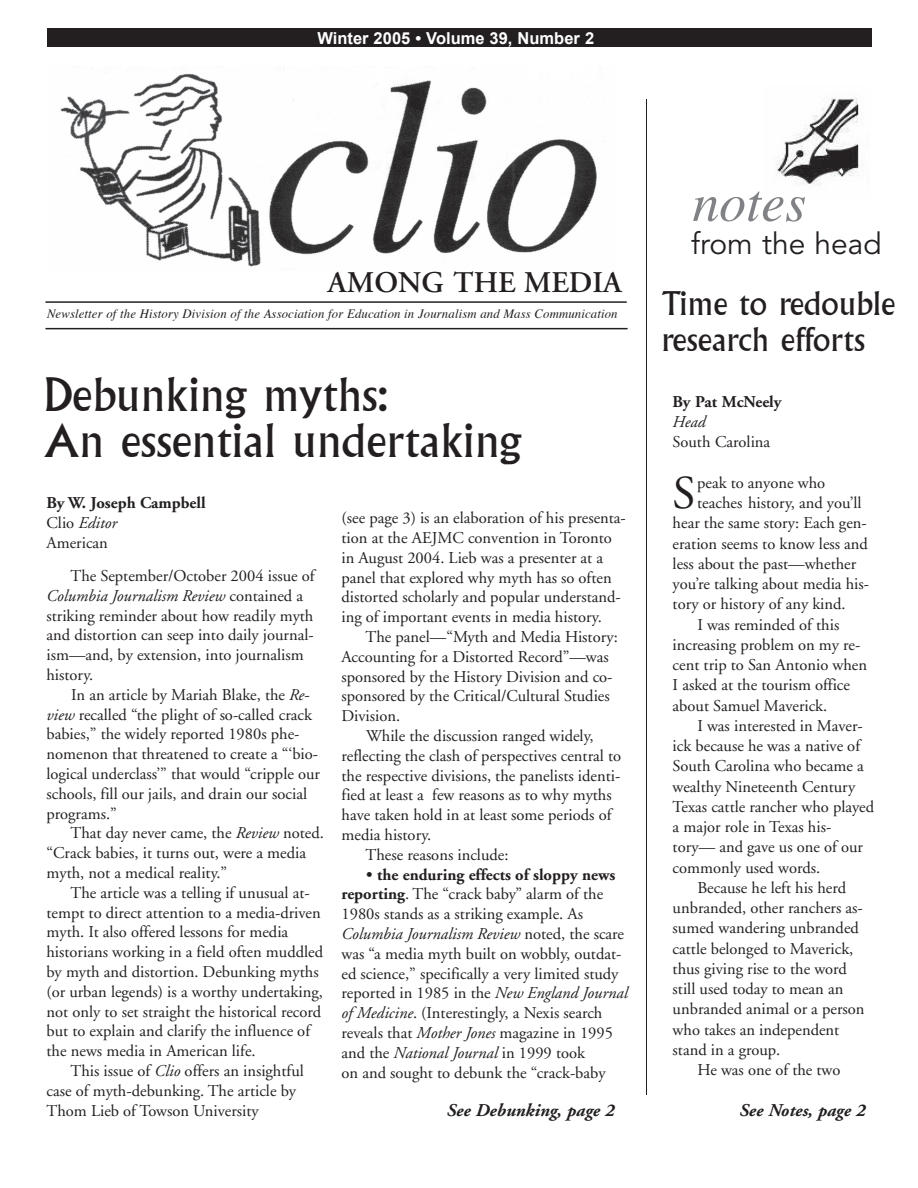
<style>
.page{position:relative;width:918px;height:1188px;background:#fff}
.page>*{position:absolute;margin:0;border:0;box-sizing:border-box;transform-origin:0 0}
.t1{font:italic 54px "Times";color:#808285}
.t2{font:47.1px "Adobe Garamond";color:#231f20}
.t3{font:45px/46.5px "Albertus";color:#231f20}
.t4{font:31.8px/36px "Albertus";color:#231f20}
.t5{font:600 30px "Adobe Garamond";color:#231f20}
.t6{font:30px "Avenir";color:#231f20}
.t7{font:italic 700 18px "Adobe Garamond";color:#231f20}
.t8{font:16.5px/19.8px "Adobe Garamond";color:#231f20}
.t9{font:700 16.5px/19.8px "Adobe Garamond";color:#231f20}
.t10{font:700 16.5px "Arial";color:#fff}
.t11{font:italic 16.5px "Adobe Garamond";color:#231f20}
.t12{font:italic 12.75px "Times";letter-spacing:.01em;color:#231f20}
.s1{font-weight:400}
.s2{font-weight:400;font-style:italic}
.s3{font-style:italic}
.s4{font-weight:600}
.s5{font-weight:700}
</style>
<div class="page">
<hr style="left:646px;top:99px;width:1px;height:996px;background:#231f20">
<div style="left:48px;top:28px;width:824px;height:19px;background:#231f20"></div>
<img style="left:60px;top:67px;width:537px;height:200px">
<hr style="left:46px;top:301px;width:581px;height:2px;background:#231f20">
<hr style="left:46px;top:328px;width:582px;height:1px;background:#231f20">
<img style="left:775px;top:97px;width:84px;height:89px">
<p class="t10" style="left:317px;top:29px;width:278px">Winter 2005 • Volume 39, Number 2</p>
<h3 class="t5" style="left:328px;top:266px;width:295px">AMONG THE MEDIA</h3>
<p class="t12" style="left:47px;top:306px;width:572px">Newsletter of the History Division of the Association for Education in Journalism and Mass Communication</p>
<h1 class="t1" style="left:692px;top:169px;width:115px">notes</h1>
<h3 class="t6" style="left:691px;top:226px;width:192px">from the head</h3>
<h3 class="t4" style="left:662px;top:286px;width:236px">Time to redouble research efforts</h3>
<h3 class="t3" style="left:44px;top:372px;width:480px">Debunking myths:<br>An essential undertaking</h3>
<p class="t9" style="left:673px;top:392px;width:110px">By Pat McNeely</p>
<p class="t11" style="left:673px;top:413px;width:35px">Head</p>
<p class="t8" style="left:673px;top:433px;width:99px">South Carolina</p>
<h2 class="t2" style="left:673px;top:468px;width:25px">S</h2>
<p class="t8" style="left:697px;top:473px;width:130px">peak to anyone who</p>
<p class="t8" style="left:697px;top:493px;width:166px">teaches history, and you’ll</p>
<p class="t8" style="left:673px;top:514px;width:196px">hear the same story: Each gen-</p>
<p class="t8" style="left:673px;top:534px;width:197px">eration seems to know less and</p>
<p class="t8" style="left:673px;top:554px;width:185px">less about the past—whether</p>
<p class="t8" style="left:673px;top:574px;width:198px">you’re talking about media his-</p>
<p class="t8" style="left:673px;top:595px;width:175px">tory or history of any kind.</p>
<p class="t8" style="left:697px;top:615px;width:143px">I was reminded of this</p>
<p class="t8" style="left:673px;top:635px;width:189px">increasing problem on my re-</p>
<p class="t8" style="left:673px;top:655px;width:196px">cent trip to San Antonio when</p>
<p class="t8" style="left:673px;top:676px;width:179px">I asked at the tourism office</p>
<p class="t8" style="left:673px;top:696px;width:156px">about Samuel Maverick.</p>
<p class="t8" style="left:697px;top:716px;width:167px">I was interested in Maver-</p>
<p class="t8" style="left:673px;top:736px;width:189px">ick because he was a native of</p>
<p class="t8" style="left:673px;top:757px;width:193px">South Carolina who became a</p>
<p class="t8" style="left:673px;top:777px;width:184px">wealthy Nineteenth Century</p>
<p class="t8" style="left:673px;top:797px;width:203px">Texas cattle rancher who played</p>
<p class="t8" style="left:673px;top:817px;width:160px">a major role in Texas his-</p>
<p class="t8" style="left:673px;top:838px;width:192px">tory— and gave us one of our</p>
<p class="t8" style="left:673px;top:858px;width:149px">commonly used words.</p>
<p class="t8" style="left:697px;top:878px;width:150px">Because he left his herd</p>
<p class="t8" style="left:673px;top:898px;width:192px">unbranded, other ranchers as-</p>
<p class="t8" style="left:673px;top:919px;width:188px">sumed wandering unbranded</p>
<p class="t8" style="left:673px;top:939px;width:182px">cattle belonged to Maverick,</p>
<p class="t8" style="left:673px;top:959px;width:176px">thus giving rise to the word</p>
<p class="t8" style="left:673px;top:979px;width:172px">still used today to mean an</p>
<p class="t8" style="left:673px;top:1000px;width:193px">unbranded animal or a person</p>
<p class="t8" style="left:673px;top:1020px;width:168px">who takes an independent</p>
<p class="t8" style="left:673px;top:1040px;width:109px">stand in a group.</p>
<p class="t8" style="left:697px;top:1060px;width:145px">He was one of the two</p>
<p class="t9" style="left:46px;top:493px;width:161px">By W. Joseph Campbell<br><span class="s1">Clio</span> <span class="s2">Editor<br></span><span class="s1">American</span></p>
<p class="t8" style="left:46px;top:566px;width:270px;text-indent:24px">The September/October 2004 issue of <span class="s3">Columbia Journalism Review</span> contained a striking reminder about how readily myth and distortion can seep into daily journal&shy;ism—and, by extension, into journalism history.</p>
<p class="t8" style="left:46px;top:685px;width:275px;text-indent:25px">In an article by Mariah Blake, the <span class="s3">Re&shy;view</span> recalled “the plight of so-called crack babies,” the widely reported 1980s phe&shy;nomenon that threatened to create a “‘bio&shy;logical underclass’” that would “cripple our schools, fill our jails, and drain our social programs.”</p>
<p class="t8" style="left:46px;top:824px;width:279px;text-indent:24px">That day never came, the <span class="s3">Review</span> noted. “Crack babies, it turns out, were a media myth, not a medical reality.”</p>
<p class="t8" style="left:46px;top:883px;width:278px;text-indent:24px">The article was a telling if unusual at&shy;tempt to direct attention to a media-driven myth. It also offered lessons for media historians working in a field often muddled by myth and distortion. Debunking myths (or urban legends) is a worthy undertaking, not only to set straight the historical record but to explain and clarify the influence of the news media in American life.</p>
<p class="t8" style="left:46px;top:1061px;width:259px;text-indent:24px">This issue of <span class="s3">Clio</span> offers an insightful case of myth-debunking. The article by<br>Thom Lieb of Towson University</p>
<p class="t8" style="left:342px;top:508px;width:286px">(see page 3) is an elaboration of his presenta&shy;tion at the AEJMC convention in Toronto in August 2004. Lieb was a presenter at a panel that explored why myth has so often distorted scholarly and popular understand&shy;ing of important events in media history.</p>
<p class="t8" style="left:342px;top:627px;width:278px;text-indent:24px">The panel—“Myth and Media History:<br>Accounting for a Distorted Record”—was sponsored by the History Division and co&shy;sponsored by the Critical/Cultural Studies Division.</p>
<p class="t8" style="left:366px;top:726px;width:229px">While the discussion ranged widely,</p>
<p class="t8" style="left:342px;top:746px;width:281px">reflecting the clash of perspectives central to</p>
<p class="t8" style="left:342px;top:766px;width:280px">the respective divisions, the panelists identi-</p>
<p class="t8" style="left:342px;top:786px;width:272px">fied at least a few reasons as to why myths</p>
<p class="t8" style="left:342px;top:805px;width:271px">have taken hold in at least some periods of</p>
<p class="t8" style="left:342px;top:825px;width:91px">media history.</p>
<p class="t8" style="left:366px;top:845px;width:144px">These reasons include:</p>
<p class="t8" style="left:342px;top:865px;width:288px;text-indent:25px"><span class="s4">•</span> <span class="s5">the enduring effects of sloppy news reporting</span>. The “crack baby” alarm of the 1980s stands as a striking example. As <span class="s3">Columbia Journalism Review</span> noted, the scare was “a media myth built on wobbly, outdat&shy;ed science,” specifically a very limited study reported in 1985 in the <span class="s3">New England Journal of Medicine</span>. (Interestingly, a Nexis search reveals that <span class="s3">Mother Jones</span> magazine in 1995 and the <span class="s3">National Journal</span> in 1999 took<br>on and sought to debunk the “crack-baby</p>
<p class="t7" style="left:447px;top:1100px;width:169px">See Debunking, page 2</p>
<p class="t7" style="left:740px;top:1101px;width:127px">See Notes, page 2</p>
</div>
